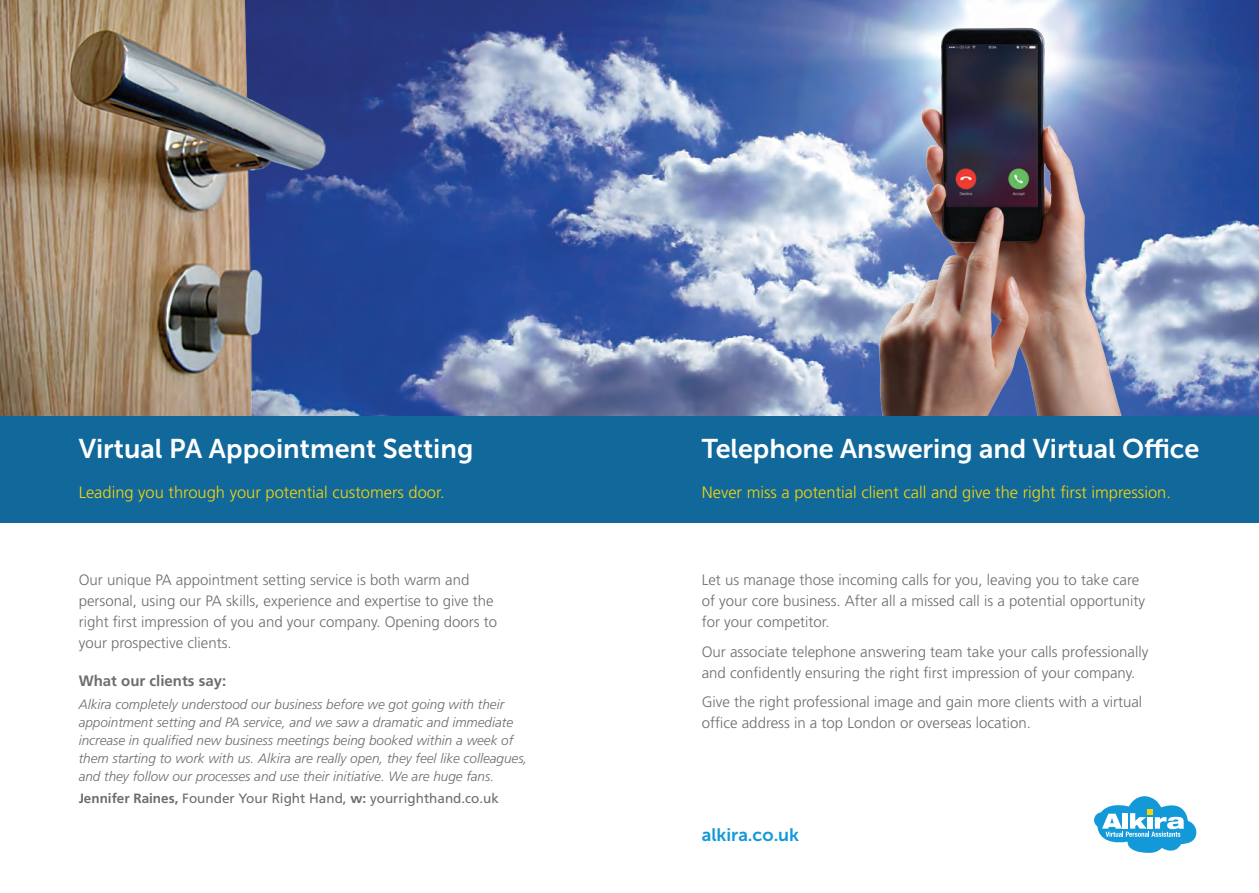
<style>
.page{position:relative;width:1259px;height:893px;background:#fff}
.page>*{position:absolute;margin:0;border:0;box-sizing:border-box;transform-origin:0 0}
.t1{font:27px "Museo Sans 700";letter-spacing:-.005em;color:#fff}
.t2{font:18px "Museo Sans 700";color:#1399d7}
.t3{font:300 16.5px "Frutiger LT";color:#f6d40b}
.t4{font:300 15px/21px "Frutiger LT";color:#6c6d70}
.t5{font:700 15px "Frutiger LT";color:#6c6d70}
.t6{font:italic 300 13.5px/18px "Frutiger LT";color:#6c6d70}
.t7{font:13.5px "Frutiger LT";color:#6c6d70}
.s1{font-weight:700}
</style>
<div class="page">
<img style="left:350px;top:0;width:909px;height:417px">
<img style="left:0;top:0;width:350px;height:417px">
<img style="left:833px;top:0;width:387px;height:417px">
<div style="left:0;top:417px;width:629px;height:106px;background:#10689b"></div>
<div style="left:629px;top:417px;width:630px;height:106px;background:#10689b"></div>
<svg style="left:1094px;top:812px;width:15px;height:16px"></svg>
<svg style="left:1097px;top:796px;width:100px;height:57px"></svg>
<p class="t1" style="left:79px;top:434px;width:396px">Virtual PA Appointment Setting</p>
<p class="t1" style="left:702px;top:434px;width:499px">Telephone Answering and Virtual Office</p>
<p class="t3" style="left:79px;top:483px;width:367px">Leading you through your potential customers door.</p>
<p class="t3" style="left:702px;top:483px;width:471px">Never miss a potential client call and give the right first impression.</p>
<p class="t4" style="left:79px;top:570px;width:420px">Our unique PA appointment setting service is both warm and personal, using our PA skills, experience and expertise to give the right first impression of you and your company. Opening doors to your prospective clients.</p>
<p class="t5" style="left:79px;top:672px;width:149px">What our clients say:</p>
<p class="t6" style="left:79px;top:695px;width:450px">Alkira completely understood our business before we got going with their appointment setting and PA service, and we saw a dramatic and immediate increase in qualified new business meetings being booked within a week of them starting to work with us. Alkira are really open, they feel like colleagues, and they follow our processes and use their initiative. We are huge fans.</p>
<p class="t7" style="left:79px;top:790px;width:422px"><span class="s1">Jennifer Raines,</span> Founder Your Right Hand, <span class="s1">w:</span> yourrighthand.co.uk</p>
<p class="t4" style="left:702px;top:570px;width:445px">Let us manage those incoming calls for you, leaving you to take care of your core business. After all a missed call is a potential opportunity for your competitor.</p>
<p class="t4" style="left:702px;top:641px;width:448px">Our associate telephone answering team take your calls professionally and confidently ensuring the right first impression of your company.</p>
<p class="t4" style="left:702px;top:692px;width:442px">Give the right professional image and gain more clients with a virtual office address in a top London or overseas location.</p>
<p class="t2" style="left:702px;top:825px;width:99px">alkira.co.uk</p>
</div>
